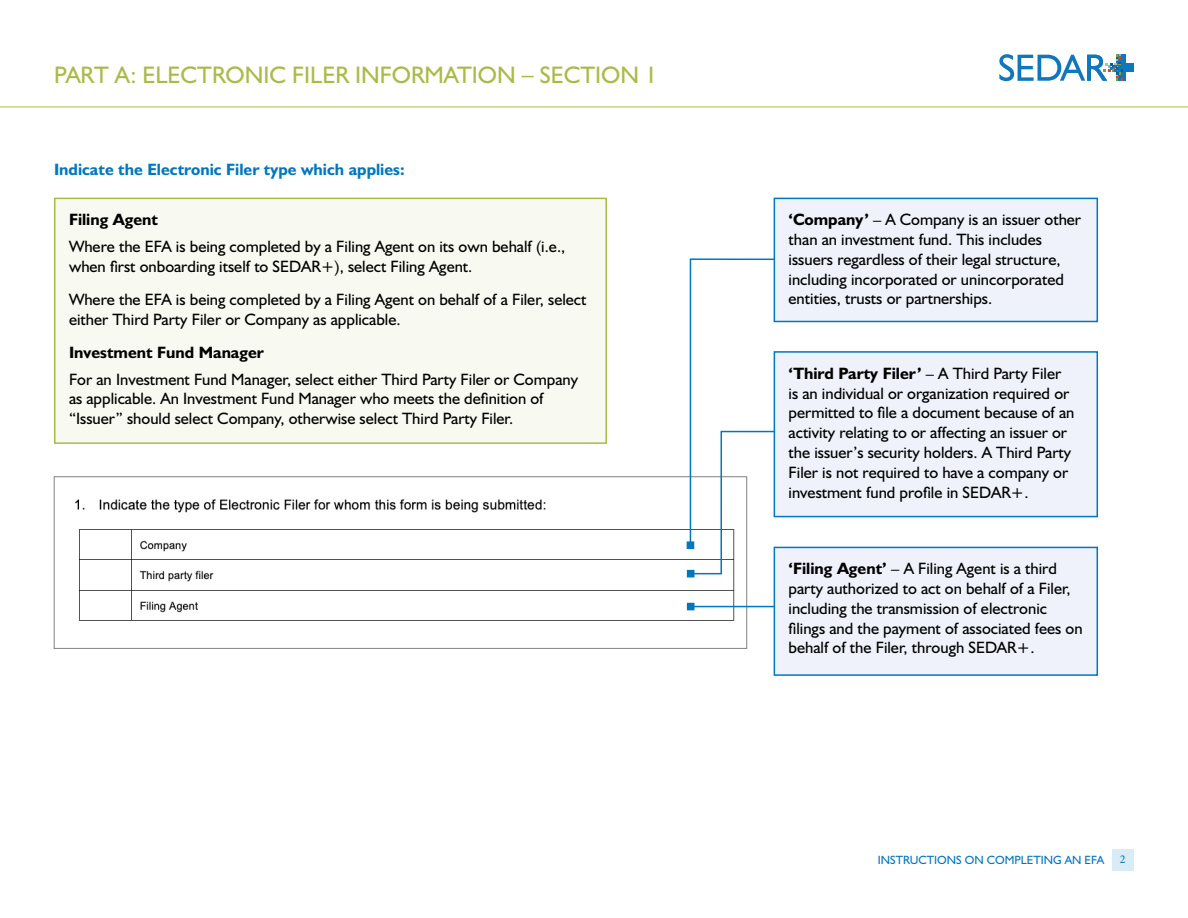
<style>
.page{position:relative;width:1188px;height:918px;background:#fff}
.page>*{position:absolute;margin:0;border:0;box-sizing:border-box;transform-origin:0 0}
.t1{font:24px "Humanist 521 BT";color:#abba47}
.t2{font:16.5px/19.8px "Humanist 521 BT";color:#000}
.t3{font:700 16.5px "Humanist 521 BT";color:#0077bf}
.t4{font:700 16.5px "Humanist 521 BT";color:#000}
.t5{font:12px "Humanist 521 BT";color:#0077bf}
.t6{font:12px "Minion Pro";color:#0077bf}
.s1{font-weight:700}
</style>
<div class="page">
<svg style="left:1112px;top:849px;width:22px;height:22px"></svg>
<svg style="left:999px;top:54px;width:135px;height:27px"></svg>
<hr style="left:0;top:107px;width:1188px;height:1px;background:#abba47">
<img style="left:75px;top:499px;width:670px;height:122px">
<div style="left:54px;top:477px;width:693px;height:172px;border:1px solid #808285"></div>
<div style="left:774px;top:198px;width:323px;height:123px;background:#eff2fa"></div>
<div style="left:774px;top:198px;width:324px;height:124px;border:2px solid #0077bf"></div>
<div style="left:774px;top:352px;width:323px;height:165px;background:#eff2fa"></div>
<div style="left:774px;top:351px;width:324px;height:166px;border:2px solid #0077bf"></div>
<div style="left:774px;top:547px;width:323px;height:128px;background:#eff2fa"></div>
<div style="left:774px;top:547px;width:324px;height:129px;border:2px solid #0077bf"></div>
<hr style="left:691px;top:606px;width:83px;height:1px;background:#0077bf">
<div style="left:687px;top:603px;width:7px;height:7px;background:#0077bf"></div>
<div style="left:687px;top:541px;width:7px;height:8px;background:#0077bf;border:2px solid #0077bf"></div>
<svg style="left:689px;top:258px;width:88px;height:317px"></svg>
<div style="left:687px;top:570px;width:7px;height:7px;background:#0077bf"></div>
<div style="left:55px;top:198px;width:551px;height:245px;background:#f8f9f1"></div>
<div style="left:54px;top:198px;width:553px;height:246px;border:2px solid #abba47"></div>
<h1 class="t1" style="left:54px;top:60px;width:605px">PART A: ELECTRONIC FILER INFORMATION – SECTION 1</h1>
<p class="t3" style="left:54px;top:159px;width:352px">Indicate the Electronic Filer type which applies:</p>
<p class="t4" style="left:69px;top:209px;width:91px">Filing Agent</p>
<p class="t2" style="left:69px;top:236px;width:498px">Where the EFA is being completed by a Filing Agent on its own behalf (i.e., when first onboarding itself to SEDAR+), select Filing Agent.</p>
<p class="t2" style="left:69px;top:289px;width:519px">Where the EFA is being completed by a Filing Agent on behalf of a Filer, select either Third Party Filer or Company as applicable.</p>
<p class="t4" style="left:69px;top:342px;width:196px">Investment Fund Manager</p>
<p class="t2" style="left:69px;top:369px;width:511px">For an Investment Fund Manager, select either Third Party Filer or Company as applicable. An Investment Fund Manager who meets the definition of “Issuer” should select Company, otherwise select Third Party Filer.</p>
<p class="t2" style="left:789px;top:209px;width:294px"><span class="s1">‘Company’</span> – A Company is an issuer other than an investment fund. This includes issuers regardless of their legal structure, including incorporated or unincorporated entities, trusts or partnerships.</p>
<p class="t2" style="left:789px;top:363px;width:287px"><span class="s1">‘Third Party Filer’</span> – A Third Party Filer is an individual or organization required or permitted to file a document because of an activity relating to or affecting an issuer or the issuer’s security holders. A Third Party Filer is not required to have a company or investment fund profile in SEDAR+.</p>
<p class="t2" style="left:789px;top:558px;width:296px"><span class="s1">‘Filing Agent’</span> – A Filing Agent is a third party authorized to act on behalf of a Filer, including the transmission of electronic filings and the payment of associated fees on behalf of the Filer, through SEDAR+.</p>
<p class="t5" style="left:878px;top:853px;width:228px">INSTRUCTIONS ON COMPLETING AN EFA</p>
<p class="t6" style="left:1120px;top:852px;width:7px">2</p>
</div>
